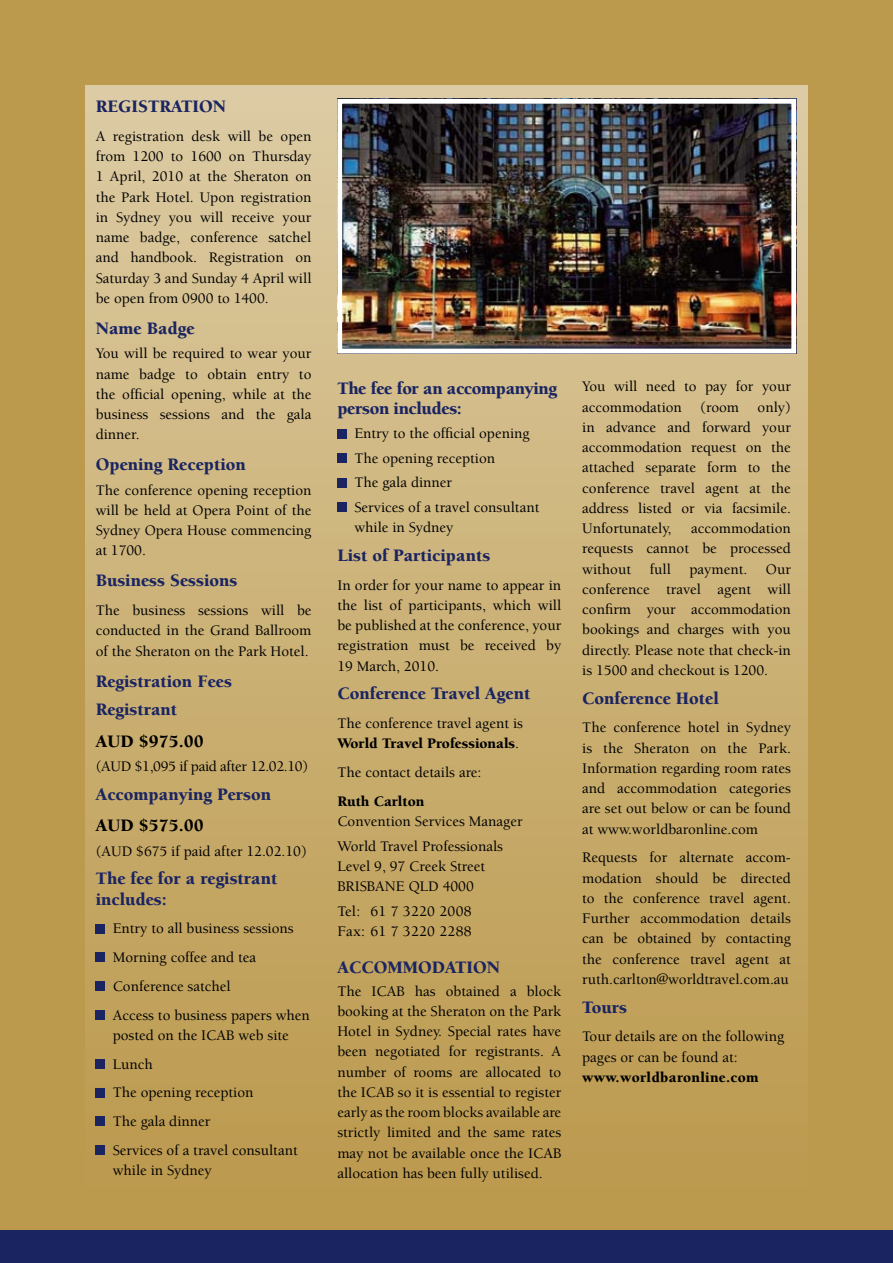
<style>
.page{position:relative;width:893px;height:1263px;background:#bb994d}
.page>*{position:absolute;margin:0;border:0;box-sizing:border-box;transform-origin:0 0}
.t1{font:900 18px/28.8px "Berkeley";color:#1a2461}
.t2{font:900 18px/20.2px "Berkeley";letter-spacing:-.02em;color:#1a2461}
.t3{font:900 18px "Berkeley";color:#000}
.t4{font:500 15px/20.2px "Berkeley";color:#000;text-align:justify}
.t5{font:900 15px "Berkeley";letter-spacing:.02em;color:#000}
.t6{font:500 15px/20.2px "Berkeley";letter-spacing:.02em;color:#000}
.t7{font:500 15px "Berkeley";letter-spacing:-.02em;color:#000}
.s1{font-weight:900}
</style>
<div class="page">
<div style="left:0;top:1230px;width:893px;height:33px;background:#1a2461"></div>
<div style="left:85px;top:85px;width:723px;height:1107px;background:linear-gradient(to bottom,#dccba3,#bb994c)"></div>
<img style="left:343px;top:105px;width:447px;height:242px">
<div style="left:337px;top:99px;width:459px;height:254px;border:5px solid #fff"></div>
<div style="left:337px;top:429px;width:10px;height:9px;background:#1a2461"></div>
<div style="left:337px;top:453px;width:10px;height:10px;background:#1a2461"></div>
<div style="left:337px;top:478px;width:10px;height:9px;background:#1a2461"></div>
<div style="left:337px;top:502px;width:10px;height:10px;background:#1a2461"></div>
<div style="left:96px;top:924px;width:9px;height:9px;background:#1a2461"></div>
<div style="left:96px;top:952px;width:9px;height:10px;background:#1a2461"></div>
<div style="left:96px;top:981px;width:9px;height:10px;background:#1a2461"></div>
<div style="left:96px;top:1010px;width:9px;height:9px;background:#1a2461"></div>
<div style="left:96px;top:1059px;width:9px;height:9px;background:#1a2461"></div>
<div style="left:96px;top:1088px;width:9px;height:9px;background:#1a2461"></div>
<div style="left:96px;top:1116px;width:9px;height:10px;background:#1a2461"></div>
<div style="left:96px;top:1145px;width:9px;height:10px;background:#1a2461"></div>
<p class="t1" style="left:96px;top:92px;width:55px">REGISTRAT</p>
<p class="t1" style="left:192px;top:92px;width:21px">ION</p>
<p class="t4" style="left:96px;top:126px;width:217px">A registration desk will be open from 1200 to 1600 on Thursday 1 April, 2010 at the Sheraton on the Park Hotel. Upon registration in Sydney you will receive your name badge, conference satchel and handbook. Registration on Saturday 3 and Sunday 4 April will be open from 0900 to 1400.</p>
<p class="t1" style="left:96px;top:314px;width:100px">Name Badge</p>
<p class="t4" style="left:96px;top:344px;width:217px">You will be required to wear your name badge to obtain entry to the official opening, while at the business sessions and the gala dinner.</p>
<p class="t1" style="left:96px;top:450px;width:152px">Opening Reception</p>
<p class="t4" style="left:96px;top:480px;width:217px">The conference opening reception will be held at Opera Point of the Sydney Opera House commencing at 1700.</p>
<p class="t1" style="left:96px;top:567px;width:143px">Business Sessions</p>
<p class="t4" style="left:96px;top:601px;width:217px">The business sessions will be conducted in the Grand Ballroom of the Sheraton on the Park Hotel.</p>
<p class="t1" style="left:96px;top:667px;width:138px">Registration Fees<br>Registrant</p>
<p class="t3" style="left:96px;top:731px;width:14px">AUD</p>
<p class="t3" style="left:139px;top:731px;width:67px">$975.00</p>
<p class="t7" style="left:96px;top:758px;width:214px">(AUD $1,095 if paid after 12.02.10)</p>
<p class="t1" style="left:96px;top:780px;width:177px">Accompanying Person</p>
<p class="t3" style="left:96px;top:816px;width:14px">AUD</p>
<p class="t3" style="left:139px;top:816px;width:67px">$575.00</p>
<p class="t4" style="left:96px;top:841px;width:213px">(AUD $675 if paid after 12.02.10)</p>
<p class="t1" style="left:96px;top:869px;width:183px;line-height:20.2px">The fee for a registrant includes:</p>
<p class="t4" style="left:113px;top:914px;width:199px;line-height:28.8px;text-align:left">Entry to all business sessions<br>Morning coffee and tea<br>Conference satchel<br>Access to business papers when</p>
<p class="t4" style="left:113px;top:1021px;width:187px;line-height:28.8px;text-align:left">posted on the ICAB web site<br>Lunch<br>The opening reception<br>The gala dinner<br>Services of a travel consultant</p>
<p class="t4" style="left:113px;top:1160px;width:101px">while in Sydney</p>
<p class="t2" style="left:337px;top:378px;width:221px">The fee for an accompanying person includes:</p>
<p class="t4" style="left:354px;top:422px;width:187px;line-height:24.5px;text-align:left">Entry to the official opening<br>The opening reception<br>The gala dinner<br>Services of a travel consultant</p>
<p class="t4" style="left:354px;top:518px;width:101px">while in Sydney</p>
<p class="t1" style="left:337px;top:541px;width:154px">List of Participants</p>
<p class="t4" style="left:337px;top:575px;width:225px">In order for your name to appear in the list of participants, which will be published at the conference, your registration must be received by 19 March, 2010.</p>
<p class="t1" style="left:337px;top:680px;width:195px">Conference Travel Agent</p>
<p class="t4" style="left:337px;top:714px;width:187px">The conference travel agent is<br><span class="s1">World Travel Professionals</span>.</p>
<p class="t4" style="left:337px;top:763px;width:146px">The contact details are:</p>
<p class="t5" style="left:337px;top:793px;width:89px">Ruth Carlton</p>
<p class="t4" style="left:337px;top:810px;width:187px;line-height:24.5px">Convention Services Manager<br>World Travel Professionals</p>
<p class="t4" style="left:337px;top:856px;width:149px">Level 9, 97 Creek Street<br>BRISBANE QLD 4000</p>
<p class="t6" style="left:337px;top:901px;width:136px">Tel: 61 7 3220 2008<br>Fax: 61 7 3220 2288</p>
<p class="t1" style="left:337px;top:953px;width:94px">ACCOMMODAT</p>
<p class="t1" style="left:466px;top:953px;width:21px">ION</p>
<p class="t4" style="left:337px;top:981px;width:225px">The ICAB has obtained a block booking at the Sheraton on the Park Hotel in Sydney. Special rates have been negotiated for registrants. A number of rooms are allocated to the ICAB so it is essential to register early as the room blocks available are strictly limited and the same rates may not be available once the ICAB allocation has been fully utilised.</p>
<p class="t4" style="left:582px;top:377px;width:210px">You will need to pay for your accommodation (room only) in advance and forward your accommodation request on the attached separate form to the conference travel agent at the address listed or via facsimile.<br>Unfortunately,</p>
<p class="t4" style="left:582px;top:519px;width:210px;text-indent:109px">accommodation requests cannot be processed without full payment. Our conference travel agent will confirm your accommodation bookings and charges with you directly. Please note that check-in is 1500 and checkout is 1200.</p>
<p class="t1" style="left:582px;top:684px;width:138px">Conference Hotel</p>
<p class="t4" style="left:582px;top:718px;width:210px">The conference hotel in Sydney is the Sheraton on the Park.<br>Information regarding room rates and accommodation categories are set out below or can be found at www.worldbaronline.com</p>
<p class="t4" style="left:582px;top:848px;width:210px">Requests for alternate accom&shy;modation should be directed to the conference travel agent.<br>Further accommodation details can be obtained by contacting the conference travel agent at ruth.carlton@worldtravel.com.au</p>
<p class="t1" style="left:582px;top:993px;width:46px">Tours</p>
<p class="t4" style="left:582px;top:1027px;width:204px">Tour details are on the following pages or can be found at:</p>
<p class="t5" style="left:582px;top:1069px;width:178px">www.worldbaronline.com</p>
</div>
